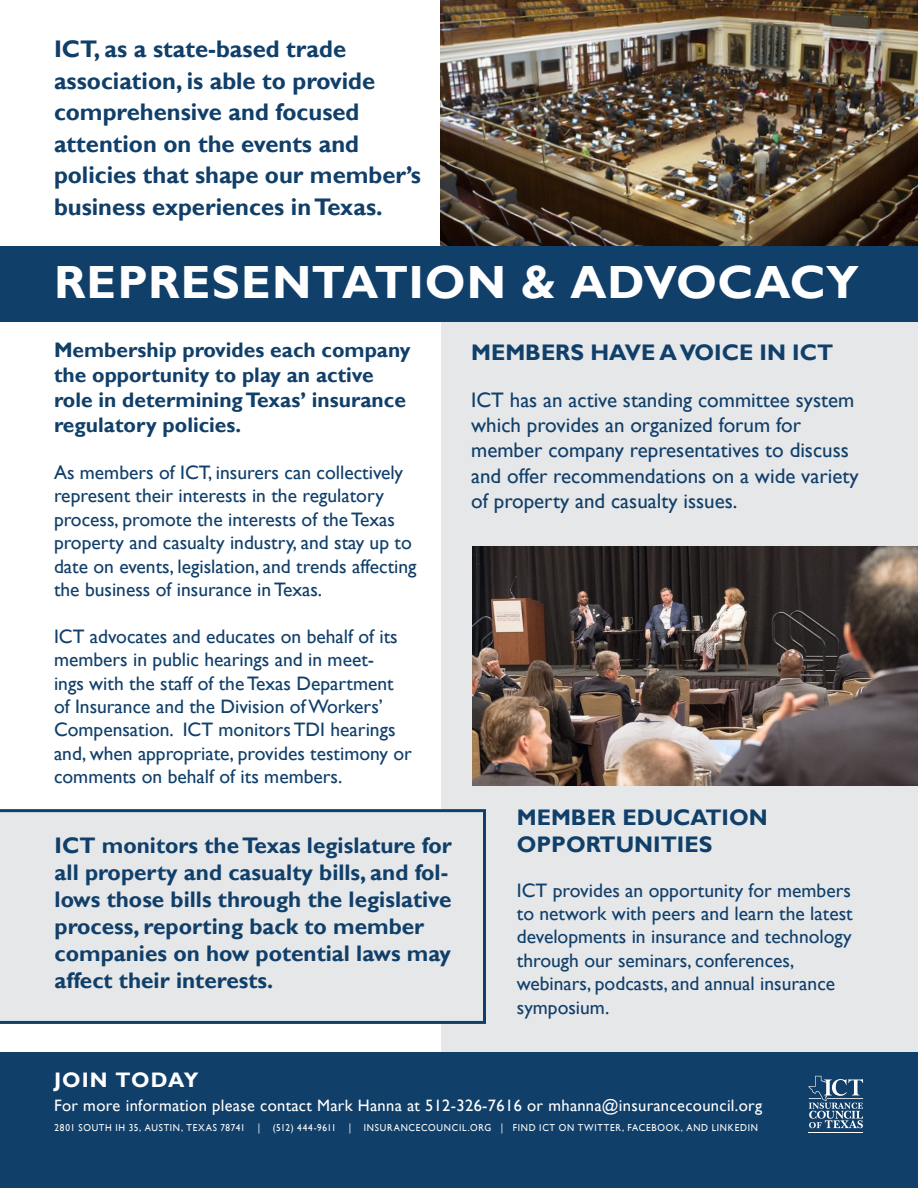
<style>
.page{position:relative;width:918px;height:1188px;background:#fff}
.page>*{position:absolute;margin:0;border:0;box-sizing:border-box;transform-origin:0 0}
.t1{font:700 46.5px "Gill Sans";letter-spacing:.02em;color:#fff}
.t2{font:700 24px/31.5px "Gill Sans";color:#103f6a}
.t3{font:700 22.5px/27px "Gill Sans";color:#103f6a}
.t4{font:21px/25.2px "Gill Sans";color:#103f6a}
.t5{font:700 21px/25.2px "Gill Sans";color:#103f6a}
.t6{font:700 21px "Gill Sans";letter-spacing:.055em;color:#fff}
.t7{font:19.5px/23.4px "Gill Sans";color:#103f6a}
.t8{font:16.5px "Gill Sans";letter-spacing:.02em;color:#fff}
.t9{font:10.05px "Gill Sans";letter-spacing:.08em;color:#fff;scale:.92 1}
.t10{font:10.05px "Gill Sans";letter-spacing:.015em;color:#fff;scale:.92 1}
</style>
<div class="page">
<img style="left:441px;top:0;width:477px;height:246px">
<div style="left:441px;top:306px;width:477px;height:781px;background:#e6e7e9"></div>
<div style="left:0;top:1053px;width:918px;height:135px;background:#103f6a"></div>
<hr style="left:809px;top:1132px;width:54px;height:1px;background:#fff">
<svg style="left:808px;top:1076px;width:55px;height:52px"></svg>
<div style="left:0;top:246px;width:918px;height:76px;background:#103f6a"></div>
<img style="left:472px;top:546px;width:446px;height:240px">
<div style="left:0;top:809px;width:486px;height:215px;background:#e6e7e9"></div>
<p class="t2" style="left:54px;top:34px;width:368px">ICT, as a state-based trade association, is able to provide comprehensive and focused attention on the events and policies that shape our member’s business experiences in Texas.</p>
<p class="t1" style="left:54px;top:255px;width:807px">REPRESENTATION &amp; ADVOCACY</p>
<p class="t5" style="left:54px;top:337px;width:358px">Membership provides each company the opportunity to play an active role in determining Texas’ insurance regulatory policies.</p>
<p class="t7" style="left:54px;top:461px;width:364px">As members of ICT, insurers can collectively represent their interests in the regulatory process, promote the interests of the Texas property and casualty industry, and stay up to date on events, legislation, and trends affecting the business of insurance in Texas.</p>
<p class="t7" style="left:54px;top:625px;width:359px">ICT advocates and educates on behalf of its members in public hearings and in meet-<br>ings with the staff of the Texas Department of Insurance and the Division of Workers’ Compensation. ICT monitors TDI hearings and, when appropriate, provides testimony or comments on behalf of its members.</p>
<p class="t3" style="left:55px;top:832px;width:399px">ICT monitors the Texas legislature for all property and casualty bills, and fol&shy;lows those bills through the legislative process, reporting back to member companies on how potential laws may affect their interests.</p>
<p class="t3" style="left:471px;top:340px;width:364px">MEMBERS HAVE A VOICE IN ICT</p>
<p class="t4" style="left:471px;top:388px;width:389px">ICT has an active standing committee system which provides an organized forum for member company representatives to discuss and offer recommendations on a wide variety of property and casualty issues.</p>
<p class="t3" style="left:517px;top:804px;width:252px">MEMBER EDUCATION</p>
<p class="t3" style="left:517px;top:831px;width:197px">OPPORTUNITIES</p>
<p class="t7" style="left:517px;top:879px;width:337px">ICT provides an opportunity for members to network with peers and learn the latest developments in insurance and technology through our seminars, conferences, webinars, podcasts, and annual insurance symposium.</p>
<p class="t6" style="left:54px;top:1068px;width:146px">JOIN TODAY</p>
<p class="t8" style="left:54px;top:1095px;width:710px">For more information please contact Mark Hanna at 512-326-7616 or mhanna@insurancecouncil.org</p>
<p class="t9" style="left:55px;top:1122px;width:209px">2801 SOUTH IH 35, AUSTIN, TEXAS 78741</p>
<p class="t9" style="left:258px;top:1122px;width:4px">|</p>
<p class="t10" style="left:273px;top:1122px;width:71px">(512) 444-9611</p>
<p class="t9" style="left:349px;top:1122px;width:4px">|</p>
<p class="t9" style="left:364px;top:1122px;width:430px">INSURANCECOUNCIL.ORG | FIND ICT ON TWITTER, FACEBOOK, AND LINKEDIN</p>
</div>
